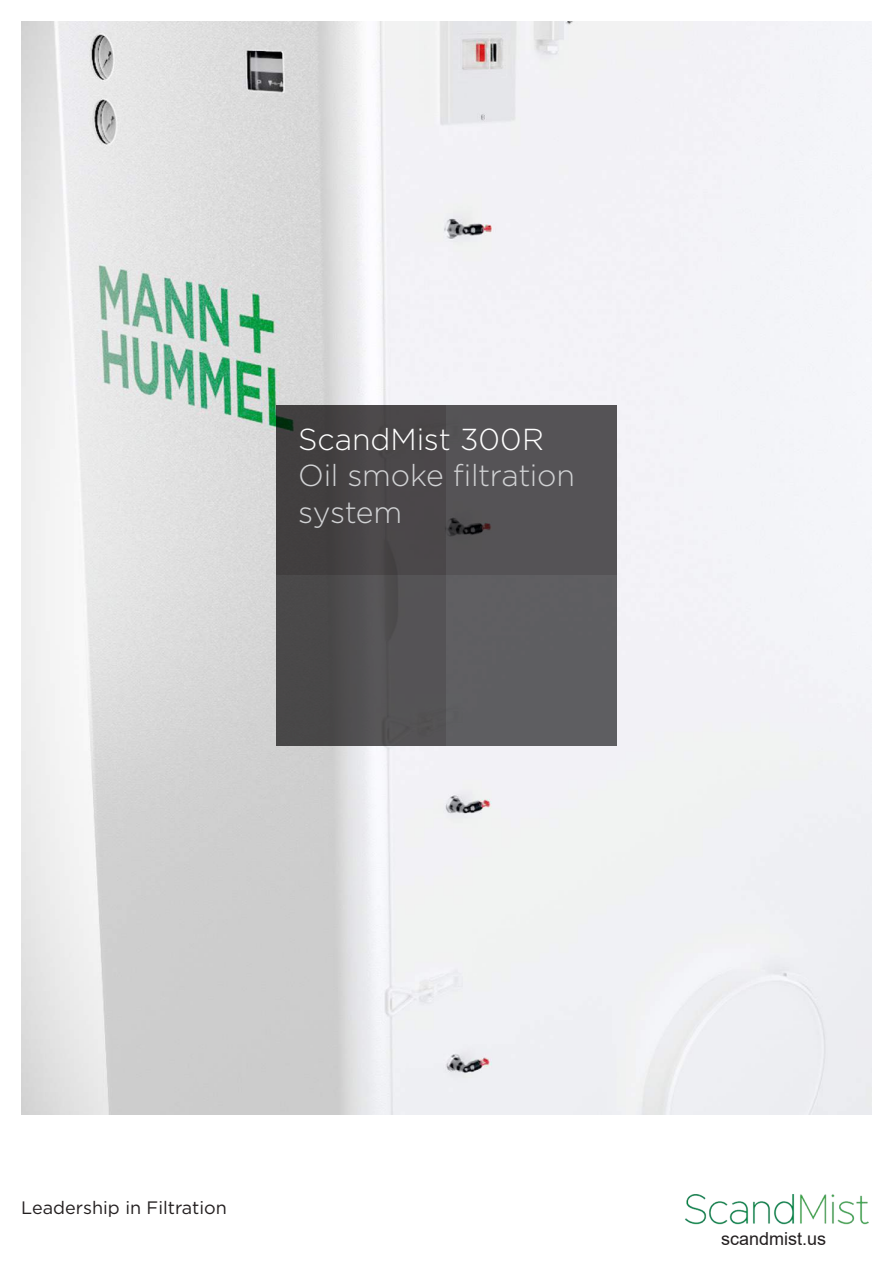
<style>
.page{position:relative;width:893px;height:1263px;background:#fff}
.page>*{position:absolute;margin:0;border:0;box-sizing:border-box;transform-origin:0 0}
.t1{font:300 30.3px/36.3px "Gotham";letter-spacing:-.01em;color:#d1d2d4}
.t2{font:300 30.3px "Gotham";color:#fff}
.t3{font:18px "Gotham";color:#231f20}
.t4{font:18px "Arial";color:#231f20}
</style>
<div class="page">
<img style="left:21px;top:21px;width:851px;height:1093px">
<div style="left:276px;top:405px;width:170px;height:170px;background:#474546"></div>
<div style="left:446px;top:405px;width:171px;height:170px;background:#555356"></div>
<div style="left:276px;top:575px;width:170px;height:170px;background:#514f50"></div>
<div style="left:446px;top:575px;width:171px;height:170px;background:#5e5e61"></div>
<img style="left:685px;top:1194px;width:184px;height:31px">
<p class="t2" style="left:298px;top:420px;width:247px">ScandMist 300R</p>
<p class="t1" style="left:298px;top:457px;width:278px">Oil smoke filtration system</p>
<p class="t3" style="left:21px;top:1196px;width:207px">Leadership in Filtration</p>
<p class="t4" style="left:721px;top:1226px;width:107px">scandmist.us</p>
</div>
